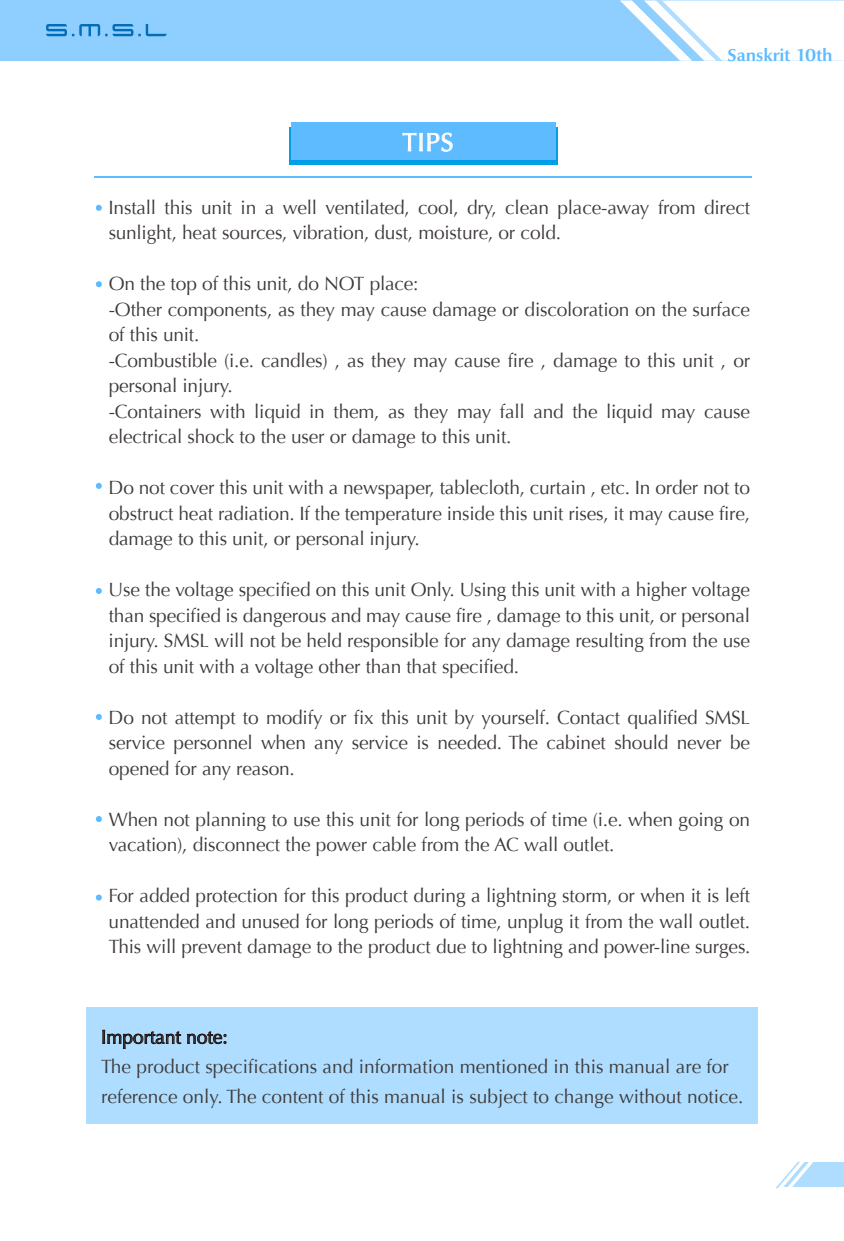
<style>
.page{position:relative;width:844px;height:1241px;background:#fff}
.page>*{position:absolute;margin:0;border:0;box-sizing:border-box;transform-origin:0 0}
.t1{font:25.55px "Optima";color:#fff}
.t2{font:19.25px/25.6px "Optima";letter-spacing:-.01em;color:#3e3a39}
.t3{font:700 17.5px "Optima Nova LT";color:#5ebbff}
</style>
<div class="page">
<svg style="left:289px;top:127px;width:268px;height:37px"></svg>
<div style="left:291px;top:122px;width:264px;height:37px;background:#5ebbff"></div>
<svg style="left:402px;top:132px;width:51px;height:20px"></svg>
<hr style="left:95px;top:176px;width:656px;height:1px;background:#5ebbff">
<svg style="left:96px;top:205px;width:6px;height:6px"></svg>
<svg style="left:96px;top:281px;width:6px;height:6px"></svg>
<svg style="left:96px;top:483px;width:6px;height:6px"></svg>
<svg style="left:96px;top:588px;width:6px;height:6px"></svg>
<svg style="left:96px;top:714px;width:6px;height:5px"></svg>
<svg style="left:96px;top:894px;width:6px;height:6px"></svg>
<svg style="left:96px;top:816px;width:6px;height:5px"></svg>
<div style="left:87px;top:1007px;width:670px;height:116px;background:#aeddff"></div>
<svg style="left:102px;top:1029px;width:79px;height:19px"></svg>
<svg style="left:187px;top:1031px;width:39px;height:12px"></svg>
<div style="left:0;top:0;width:843px;height:60px;background:#8ecfff"></div>
<svg style="left:619px;top:0;width:224px;height:61px"></svg>
<svg style="left:46px;top:24px;width:121px;height:12px"></svg>
<div style="left:735px;top:1162px;width:108px;height:24px;background:#aeddff"></div>
<svg style="left:735px;top:1161px;width:78px;height:26px"></svg>
<h1 class="t1" style="left:402px;top:127px;width:52px">TIPS</h1>
<p class="t3" style="left:727px;top:45px;width:107px">Sanskrit 10th</p>
<p class="t2" style="left:109px;top:194px;width:642px">Install this unit in a well ventilated, cool, dry, clean place-away from direct sunlight, heat sources, vibration, dust, moisture, or cold.</p>
<p class="t2" style="left:109px;top:271px;width:642px">On the top of this unit, do NOT place:<br>-Other components, as they may cause damage or discoloration on the surface of this unit.<br>-Combustible (i.e. candles) , as they may cause fire , damage to this unit , or personal injury.<br>-Containers with liquid in them, as they may fall and the liquid may cause electrical shock to the user or damage to this unit.</p>
<p class="t2" style="left:109px;top:475px;width:643px;text-align:justify">Do not cover this unit with a newspaper, tablecloth, curtain , etc. In order not to obstruct heat radiation. If the temperature inside this unit rises, it may cause fire, damage to this unit, or personal injury.</p>
<p class="t2" style="left:109px;top:577px;width:643px;text-align:justify">Use the voltage specified on this unit Only. Using this unit with a higher voltage than specified is dangerous and may cause fire , damage to this unit, or personal injury. SMSL will not be held responsible for any damage resulting from the use of this unit with a voltage other than that specified.</p>
<p class="t2" style="left:109px;top:704px;width:643px;text-align:justify">Do not attempt to modify or fix this unit by yourself. Contact qualified SMSL service personnel when any service is needed. The cabinet should never be opened for any reason.</p>
<p class="t2" style="left:109px;top:806px;width:642px">When not planning to use this unit for long periods of time (i.e. when going on vacation), disconnect the power cable from the AC wall outlet.</p>
<p class="t2" style="left:109px;top:883px;width:643px;text-align:justify">For added protection for this product during a lightning storm, or when it is left unattended and unused for long periods of time, unplug it from the wall outlet.<br>This will prevent damage to the product due to lightning and power-line surges.</p>
<p class="t2" style="left:101px;top:1022px;width:643px;line-height:29.8px">Important note:<br>The product specifications and information mentioned in this manual are for reference only. The content of this manual is subject to change without notice.</p>
</div>
